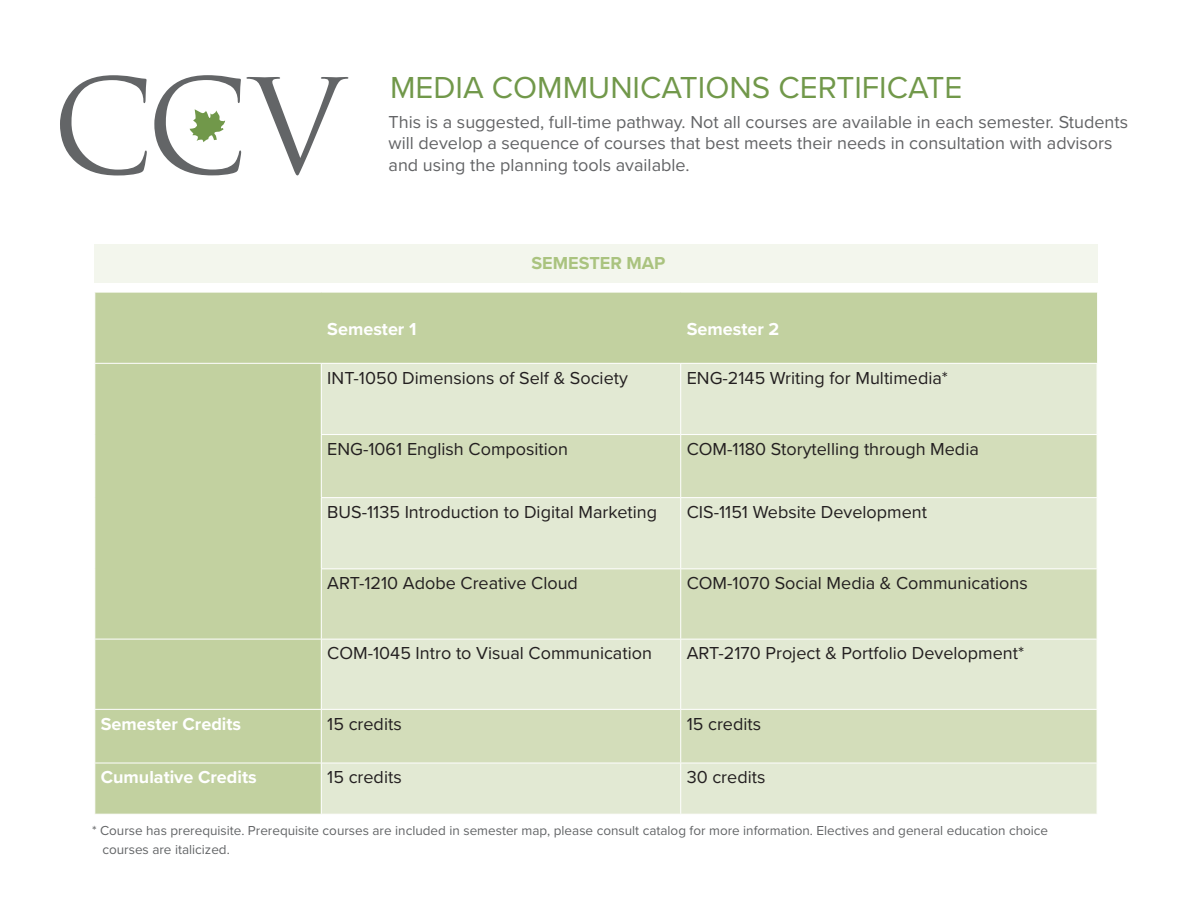
<style>
.page{position:relative;width:1188px;height:918px;background:#fff}
.page>*{position:absolute;margin:0;border:0;box-sizing:border-box;transform-origin:0 0}
.t1{font:31.5px "Proxima Nova";color:#71984a}
.Table_content{font:18px "Proxima Nova";color:#231f20}
.paragraph{font:18px/21.6px "Proxima Nova";color:#636466}
.Column_header_p1{font:700 18px "Proxima Nova";color:#fff}
.Semester_Map{font:700 18px "Proxima Nova";color:#aac37f}
.Prerequisite{font:13.5px/19.8px "Proxima Nova";color:#636567}
</style>
<div class="page">
<svg style="left:60px;top:75px;width:87px;height:100px"></svg>
<svg style="left:154px;top:75px;width:194px;height:100px"></svg>
<div style="left:95px;top:293px;width:1002px;height:521px;background:#c2d1a0"></div>
<div style="left:322px;top:364px;width:775px;height:450px;background:#e2e9d3"></div>
<svg style="left:322px;top:435px;width:775px;height:328px;background:#d9e2c5"></svg>
<hr style="left:321px;top:364px;width:1px;height:70px;background:#fff">
<hr style="left:680px;top:364px;width:1px;height:70px;background:#fff">
<hr style="left:321px;top:434px;width:360px;height:1px;background:#fff">
<hr style="left:321px;top:435px;width:1px;height:62px;background:#fff">
<hr style="left:681px;top:434px;width:416px;height:1px;background:#fff">
<hr style="left:680px;top:435px;width:1px;height:62px;background:#fff">
<hr style="left:321px;top:497px;width:360px;height:1px;background:#fff">
<hr style="left:321px;top:498px;width:1px;height:70px;background:#fff">
<hr style="left:681px;top:497px;width:416px;height:1px;background:#fff">
<hr style="left:680px;top:498px;width:1px;height:70px;background:#fff">
<hr style="left:321px;top:568px;width:360px;height:1px;background:#fff">
<hr style="left:321px;top:569px;width:1px;height:70px;background:#fff">
<hr style="left:681px;top:568px;width:416px;height:1px;background:#fff">
<hr style="left:680px;top:569px;width:1px;height:70px;background:#fff">
<hr style="left:94px;top:639px;width:227px;height:1px;background:#fff">
<hr style="left:321px;top:639px;width:360px;height:1px;background:#fff">
<hr style="left:321px;top:639px;width:1px;height:70px;background:#fff">
<hr style="left:681px;top:639px;width:416px;height:1px;background:#fff">
<hr style="left:680px;top:639px;width:1px;height:70px;background:#fff">
<hr style="left:94px;top:709px;width:227px;height:1px;background:#fff">
<hr style="left:321px;top:709px;width:360px;height:1px;background:#fff">
<hr style="left:321px;top:710px;width:1px;height:53px;background:#fff">
<hr style="left:681px;top:709px;width:416px;height:1px;background:#fff">
<hr style="left:680px;top:710px;width:1px;height:53px;background:#fff">
<hr style="left:94px;top:763px;width:227px;height:1px;background:#fff">
<hr style="left:321px;top:763px;width:360px;height:1px;background:#fff">
<hr style="left:321px;top:763px;width:1px;height:51px;background:#fff">
<hr style="left:681px;top:763px;width:416px;height:1px;background:#fff">
<hr style="left:680px;top:763px;width:1px;height:51px;background:#fff">
<hr style="left:94px;top:363px;width:227px;height:1px;background:#fff">
<hr style="left:321px;top:363px;width:360px;height:1px;background:#fff">
<hr style="left:681px;top:363px;width:416px;height:1px;background:#fff">
<div style="left:94px;top:245px;width:1004px;height:38px;background:#f3f6ed"></div>
<p class="t1" style="left:390px;top:64px;width:574px">MEDIA COMMUNICATIONS CERTIFICATE</p>
<p class="paragraph" style="left:389px;top:110px;width:741px">This is a suggested, full-time pathway. Not all courses are available in each semester. Students will develop a sequence of courses that best meets their needs in consultation with advisors and using the planning tools available.</p>
<p class="Semester_Map" style="left:532px;top:250px;width:135px">SEMESTER MAP</p>
<p class="Column_header_p1" style="left:327px;top:315px;width:91px">Semester 1</p>
<p class="Column_header_p1" style="left:687px;top:315px;width:94px">Semester 2</p>
<p class="Table_content" style="left:327px;top:364px;width:302px">INT-1050 Dimensions of Self &amp; Society</p>
<p class="Table_content" style="left:687px;top:364px;width:263px">ENG-2145 Writing for Multimedia*</p>
<p class="Table_content" style="left:327px;top:435px;width:242px">ENG-1061 English Composition</p>
<p class="Table_content" style="left:687px;top:435px;width:294px">COM-1180 Storytelling through Media</p>
<p class="Table_content" style="left:327px;top:498px;width:331px">BUS-1135 Introduction to Digital Marketing</p>
<p class="Table_content" style="left:687px;top:498px;width:242px">CIS-1151 Website Development</p>
<p class="Table_content" style="left:327px;top:570px;width:252px">ART-1210 Adobe Creative Cloud</p>
<p class="Table_content" style="left:687px;top:570px;width:343px">COM-1070 Social Media &amp; Communications</p>
<p class="Table_content" style="left:327px;top:640px;width:326px">COM-1045 Intro to Visual Communication</p>
<p class="Table_content" style="left:687px;top:640px;width:339px">ART-2170 Project &amp; Portfolio Development*</p>
<p class="Column_header_p1" style="left:101px;top:710px;width:142px">Semester Credits</p>
<p class="Table_content" style="left:327px;top:710px;width:76px">15 credits</p>
<p class="Table_content" style="left:687px;top:710px;width:76px">15 credits</p>
<p class="Column_header_p1" style="left:101px;top:764px;width:157px">Cumulative Credits</p>
<p class="Table_content" style="left:327px;top:764px;width:76px">15 credits</p>
<p class="Table_content" style="left:687px;top:764px;width:80px">30 credits</p>
<p class="Prerequisite" style="left:102px;top:820px;width:947px;text-indent:-10px">* Course has prerequisite. Prerequisite courses are included in semester map, please consult catalog for more information. Electives and general education choice courses are italicized.</p>
</div>
